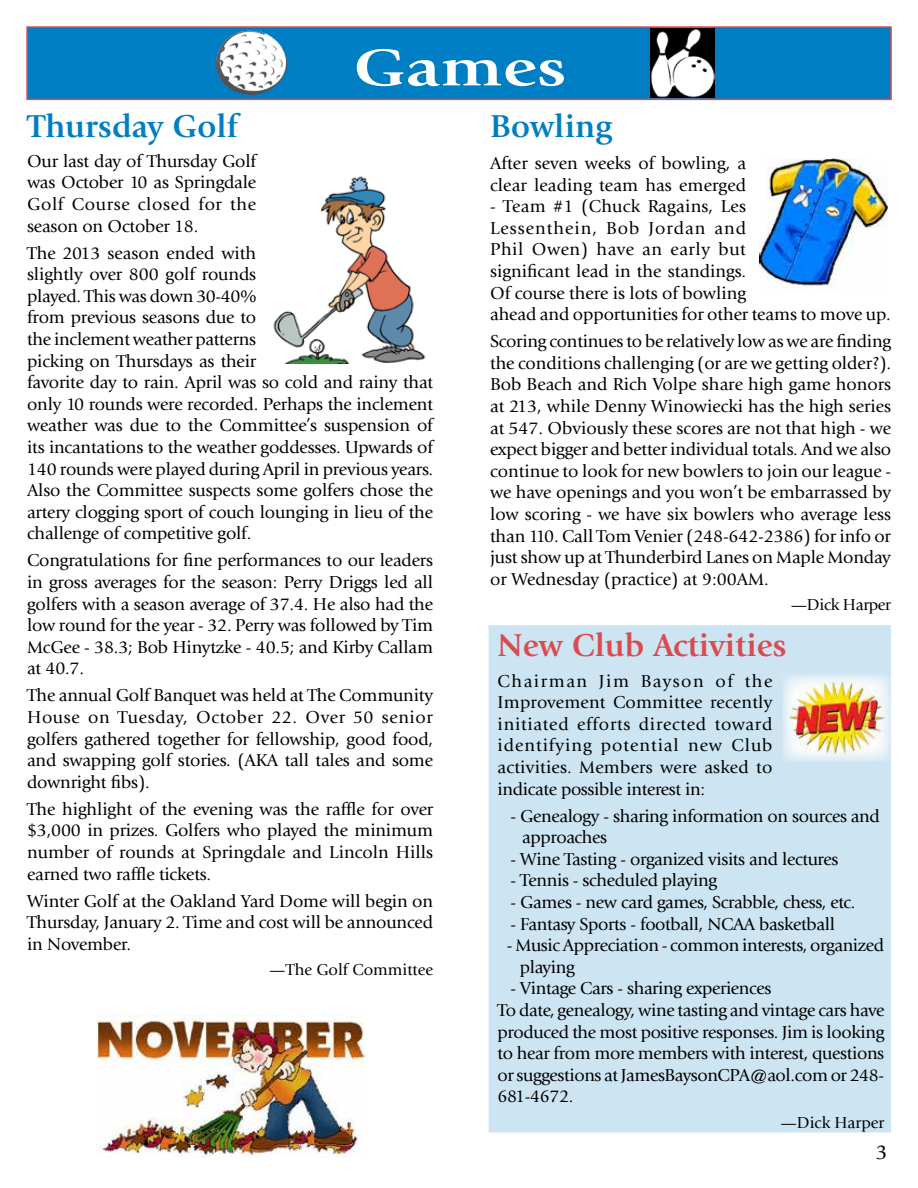
<style>
.page{position:relative;width:918px;height:1188px;background:#fff}
.page>*{position:absolute;margin:0;border:0;box-sizing:border-box;transform-origin:0 0}
.t1{font:700 54px "Giovanni";color:#fff;scale:1.3 1}
.t2{font:700 33px "Giovanni";color:#007ec4}
.t3{font:700 33px "Giovanni";color:#da4b50}
.t4{font:21px "Giovanni";color:#000}
.t5{font:18px/21.6px "Giovanni";letter-spacing:-.01em;color:#000;text-align:justify}
.t6{font:16.5px "Giovanni";color:#000}
.t7{font:16.5px "Giovanni";letter-spacing:-.02em;color:#000}
</style>
<div class="page">
<div style="left:489px;top:626px;width:401px;height:506px;background:#cde5f3"></div>
<div style="left:26px;top:26px;width:866px;height:74px;background:#007ec4;border:2px solid #da4b50"></div>
<img style="left:273px;top:176px;width:153px;height:187px">
<img style="left:759px;top:158px;width:128px;height:132px">
<img style="left:97px;top:1014px;width:268px;height:143px">
<img style="left:783px;top:674px;width:108px;height:88px">
<img style="left:216px;top:31px;width:71px;height:64px">
<img style="left:650px;top:28px;width:64px;height:70px">
<h1 class="t1" style="left:353px;top:36px;width:165px">Games</h1>
<h2 class="t2" style="left:27px;top:107px;width:212px">Thursday Golf</h2>
<p class="t5" style="left:27px;top:150px;width:231px">Our last day of Thursday Golf was October 10 as Springdale Golf Course closed for the season on October 18.</p>
<p class="t5" style="left:27px;top:242px;width:408px;text-align:left">The 2013 season ended with<br>slightly over 800 golf rounds<br>played. This was down 30-40%<br>from previous seasons due to<br>the inclement weather patterns<br>picking on Thursdays as their<br>favorite day to rain. April was so cold and rainy that only 10 rounds were recorded. Perhaps the inclement weather was due to the Committee’s suspension of its incantations to the weather goddesses. Upwards of 140 rounds were played during April in previous years.<br>Also the Committee suspects some golfers chose the artery clogging sport of couch lounging in lieu of the challenge of competitive golf.</p>
<p class="t5" style="left:27px;top:550px;width:408px">Congratulations for fine performances to our leaders in gross averages for the season: Perry Driggs led all golfers with a season average of 37.4. He also had the low round for the year - 32. Perry was followed by Tim McGee - 38.3; Bob Hinytzke - 40.5; and Kirby Callam at 40.7.</p>
<p class="t5" style="left:27px;top:685px;width:408px">The annual Golf Banquet was held at The Community House on Tuesday, October 22. Over 50 senior golfers gathered together for fellowship, good food, and swapping golf stories. (AKA tall tales and some downright fibs).</p>
<p class="t5" style="left:27px;top:798px;width:408px">The highlight of the evening was the raffle for over $3,000 in prizes. Golfers who played the minimum number of rounds at Springdale and Lincoln Hills earned two raffle tickets.</p>
<p class="t5" style="left:27px;top:890px;width:408px">Winter Golf at the Oakland Yard Dome will begin on Thursday, January 2. Time and cost will be announced in November.</p>
<p class="t6" style="left:269px;top:960px;width:165px">—The Golf Committee</p>
<h2 class="t2" style="left:490px;top:107px;width:124px">Bowling</h2>
<p class="t5" style="left:490px;top:153px;width:258px">After seven weeks of bowling, a clear leading team has emerged</p>
<p class="t5" style="left:490px;top:196px;width:402px;text-align:left">- Team #1 (Chuck Ragains, Les<br>Lessenthein, Bob Jordan and<br>Phil Owen) have an early but<br>significant lead in the standings.<br>Of course there is lots of bowling<br>ahead and opportunities for other teams to move up.</p>
<p class="t5" style="left:490px;top:331px;width:403px">Scoring continues to be relatively low as we are finding the conditions challenging (or are we getting older?).<br>Bob Beach and Rich Volpe share high game honors at 213, while Denny Winowiecki has the high series at 547. Obviously these scores are not that high - we expect bigger and better individual totals. And we also continue to look for new bowlers to join our league - we have openings and you won’t be embarrassed by low scoring - we have six bowlers who average less than 110. Call Tom Venier (248-642-2386) for info or just show up at Thunderbird Lanes on Maple Monday or Wednesday (practice) at 9:00AM.</p>
<p class="t7" style="left:791px;top:595px;width:102px">—Dick Harper</p>
<h2 class="t3" style="left:498px;top:626px;width:291px">New Club Activities</h2>
<p class="t5" style="left:498px;top:670px;width:277px">Chairman Jim Bayson of the Improvement Committee recently initiated efforts directed toward identifying potential new Club activities. Members were asked to indicate possible interest in:</p>
<p class="t5" style="left:522px;top:805px;width:359px;text-indent:-12px">- Genealogy - sharing information on sources and approaches</p>
<p class="t5" style="left:511px;top:848px;width:330px">- Wine Tasting - organized visits and lectures</p>
<p class="t5" style="left:511px;top:870px;width:208px">- Tennis - scheduled playing</p>
<p class="t5" style="left:511px;top:892px;width:347px">- Games - new card games, Scrabble, chess, etc.</p>
<p class="t5" style="left:511px;top:913px;width:326px">- Fantasy Sports - football, NCAA basketball</p>
<p class="t5" style="left:520px;top:935px;width:366px;text-indent:-13px">- Music Appreciation - common interests, organized playing</p>
<p class="t5" style="left:498px;top:978px;width:388px;text-align:left;text-indent:13px">- Vintage Cars - sharing experiences<br>To date, genealogy, wine tasting and vintage cars have produced the most positive responses. Jim is looking to hear from more members with interest, questions or suggestions at JamesBaysonCPA@aol.com or 248- 681-4672.</p>
<p class="t6" style="left:780px;top:1113px;width:105px">—Dick Harper</p>
<p class="t4" style="left:876px;top:1141px;width:13px">3</p>
</div>
